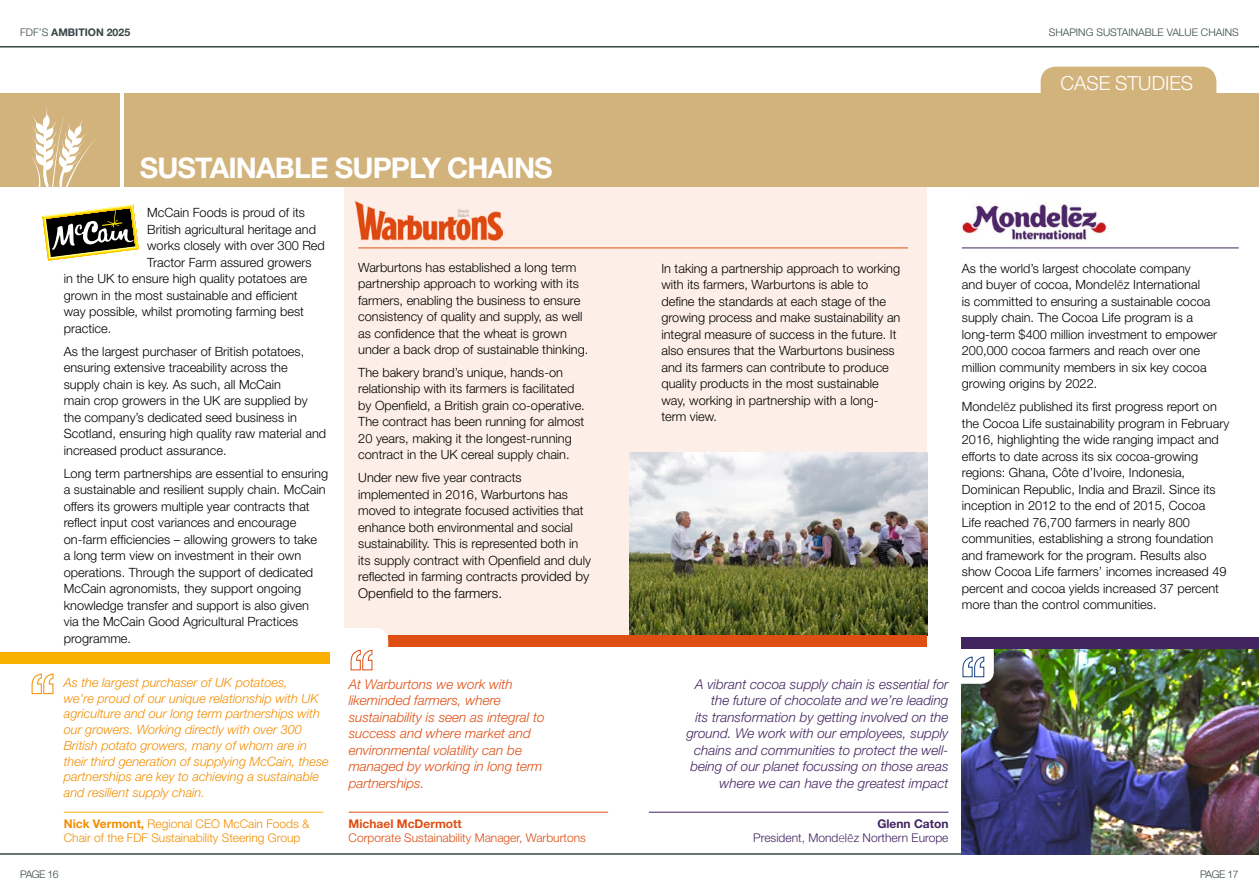
<style>
.page{position:relative;width:1259px;height:893px;background:#fff}
.page>*{position:absolute;margin:0;border:0;box-sizing:border-box;transform-origin:0 0}
.t1{font:700 28.5px "Helvetica Neue";letter-spacing:-.03em;color:#fff}
.t2{font:300 19.5px "Helvetica Neue";color:#fff}
.t3{font:italic 300 13.5px/16.5px "Helvetica Neue";color:#422460;text-align:right}
.t4{font:italic 300 13.5px/16.5px "Helvetica Neue";color:#df4e13}
.t5{font:300 13.5px "Helvetica Neue";color:#000}
.t6{font:300 12.75px/16.5px "Helvetica Neue";color:#000}
.t7{font:italic 300 12.75px/15.8px "Helvetica Neue";color:#f28e00}
.t8{font:300 12px/13.5px "Helvetica Neue";color:#f28e00}
.t9{font:300 12px/13.5px "Helvetica Neue";color:#422460;text-align:right}
.t10{font:300 12px "Helvetica Neue";color:#df4e13}
.t11{font:700 12px "Helvetica Neue";color:#df4e13}
.t12{font:300 10.5px "Helvetica Neue";color:#364546}
.t13{font:700 10.5px "Helvetica Neue";color:#364546}
.s1{font-weight:300}
.s2{font-size:13.5px}
.s3{font-family:"Open Sans"}
.s4{font-weight:700}
</style>
<div class="page">
<hr style="left:0;top:46px;width:1259px;height:2px;background:#364546">
<hr style="left:0;top:853px;width:1259px;height:2px;background:#364546">
<div style="left:344px;top:187px;width:583px;height:454px;background:#fdefe7"></div>
<div style="left:125px;top:94px;width:1134px;height:93px;background:#d3b37c"></div>
<div style="left:0;top:94px;width:119px;height:93px;background:#d3b37c"></div>
<svg style="left:31px;top:107px;width:64px;height:80px"></svg>
<div style="left:1040px;top:67px;width:176px;height:27px;background:#d3b37c"></div>
<img style="left:354px;top:201px;width:148px;height:40px">
<img style="left:961px;top:204px;width:148px;height:44px">
<svg style="left:43px;top:205px;width:96px;height:56px"></svg>
<img style="left:629px;top:452px;width:298px;height:183px">
<img style="left:962px;top:650px;width:297px;height:204px">
<div style="left:388px;top:635px;width:539px;height:11px;background:#df4e13"></div>
<div style="left:0;top:653px;width:329px;height:11px;background:#f9b000"></div>
<hr style="left:64px;top:812px;width:259px;height:1px;background:#f9b000">
<hr style="left:349px;top:812px;width:259px;height:1px;background:#df4e13">
<hr style="left:358px;top:248px;width:550px;height:1px;background:#df4e13">
<hr style="left:962px;top:248px;width:276px;height:1px;background:#422460">
<hr style="left:649px;top:812px;width:299px;height:1px;background:#422460">
<svg style="left:344px;top:628px;width:44px;height:42px"></svg>
<svg style="left:32px;top:673px;width:22px;height:21px"></svg>
<div style="left:962px;top:637px;width:297px;height:12px;background:#422460"></div>
<svg style="left:961px;top:637px;width:33px;height:47px"></svg>
<p class="t13" style="left:20px;top:26px;width:111px"><span class="s1">FDF’S</span> AMBITION 2025</p>
<p class="t12" style="left:1048px;top:26px;width:191px">SHAPING SUSTAINABLE VALUE CHAINS</p>
<h2 class="t2" style="left:1060px;top:71px;width:134px">CASE STUDIES</h2>
<h1 class="t1" style="left:140px;top:150px;width:414px">SUSTAINABLE SUPPLY CHAINS</h1>
<p class="t6" style="left:147px;top:204px;width:159px">McCain Foods is proud of its</p>
<p class="t6" style="left:147px;top:221px;width:170px">British agricultural heritage and</p>
<p class="t6" style="left:147px;top:237px;width:179px">works closely with over 300 Red</p>
<p class="t6" style="left:147px;top:254px;width:166px">Tractor Farm assured growers</p>
<p class="t6" style="left:64px;top:270px;width:245px">in the UK to ensure high quality potatoes are</p>
<p class="t6" style="left:64px;top:287px;width:235px">grown in the most sustainable and efficient</p>
<p class="t6" style="left:64px;top:303px;width:242px">way possible, whilst promoting farming best</p>
<p class="t6" style="left:64px;top:320px;width:49px">practice.</p>
<p class="t6" style="left:64px;top:343px;width:264px">As the largest purchaser of British potatoes, ensuring extensive traceability across the supply chain is key. As such, all McCain<br>main crop growers in the UK are supplied by the company’s dedicated seed business in Scotland, ensuring high quality raw material and increased product assurance.</p>
<p class="t6" style="left:64px;top:465px;width:266px">Long term partnerships are essential to ensuring a sustainable and resilient supply chain. McCain offers its growers multiple year contracts that reflect input cost variances and encourage on-farm efficiencies – allowing growers to take<br>a long term view on investment in their own operations. Through the support of dedicated McCain agronomists, they support ongoing knowledge transfer and support is also given<br>via the McCain Good Agricultural Practices programme.</p>
<p class="t6" style="left:358px;top:258px;width:232px">Warburtons has established a long term partnership approach to working with its farmers, enabling the business to ensure consistency of quality and supply, as well as confidence that the wheat is grown under a back drop of sustainable thinking.</p>
<p class="t6" style="left:358px;top:364px;width:228px">The bakery brand’s unique, hands-on relationship with its farmers is facilitated by Openfield, a British grain co-operative.<br>The contract has been running for almost 20 years, making it the longest-running contract in the UK cereal supply chain.</p>
<p class="t6" style="left:358px;top:469px;width:234px">Under new five year contracts implemented in 2016, Warburtons has moved to integrate focused activities that enhance both environmental and social sustainability. This is represented both in its supply contract with Openfield and duly reflected in farming contracts <span class="s2">provided by</span></p>
<p class="t5" style="left:358px;top:585px;width:145px">Openfield to the farmers.</p>
<p class="t6" style="left:661px;top:260px;width:241px">In taking a partnership approach to working with its farmers, Warburtons is able to define the standards at each stage of the growing process and make sustainability an integral measure of success in the future. It also ensures that the Warburtons business and its farmers can contribute to produce quality products in the most sustainable way, working in partnership with a long&shy;term view.</p>
<p class="t6" style="left:962px;top:260px;width:257px">As the world’s largest chocolate company<br>and buyer of cocoa, Mond<span class="s3">e</span>l<span class="s3">ē</span>z International<br>is committed to ensuring a sustainable cocoa supply chain. The Cocoa Life program is a long-term $400 million investment to empower 200,000 cocoa farmers and reach over one million community members in six key cocoa growing origins by 2022.</p>
<p class="t6" style="left:962px;top:398px;width:269px">Mond<span class="s3">e</span>l<span class="s3">ē</span>z published its first progress report on the Cocoa Life sustainability program in February 2016, highlighting the wide ranging impact and efforts to date across its six cocoa-growing regions: Ghana, Côte d’Ivoire, Indonesia, Dominican Republic, India and Brazil. Since its inception in 2012 to the end of 2015, Cocoa<br>Life reached 76,700 farmers in nearly 800 communities, establishing a strong foundation and framework for the program. Results also show Cocoa Life farmers’ incomes increased 49 percent and cocoa yields increased 37 percent more than the control communities.</p>
<p class="t7" style="left:64px;top:674px;width:266px">As the largest purchaser of UK potatoes,<br>we’re proud of our unique relationship with UK agriculture and our long term partnerships with our growers. Working directly with over 300<br>British potato growers, many of whom are in their third generation of supplying McCain, these partnerships are key to achieving a sustainable and resilient supply chain.</p>
<p class="t3" style="left:686px;top:675px;width:264px">A vibrant cocoa supply chain is essential for the future of chocolate and we’re leading<br>its transformation by getting involved on the ground. We work with our employees, supply chains and communities to protect the well&shy;being of our planet focussing on those areas where we can have the greatest impact</p>
<p class="t9" style="left:753px;top:817px;width:197px"><span class="s4">Glenn Caton<br></span>President, Mond<span class="s3">e</span>l<span class="s3">ē</span>z Northern Europe</p>
<p class="t4" style="left:349px;top:675px;width:198px">At Warburtons we work with likeminded farmers, where sustainability is seen as integral to success and where market and environmental volatility can be managed by working in long term partnerships.</p>
<p class="t8" style="left:64px;top:817px;width:247px"><span class="s4">Nick Vermont,</span> Regional CEO McCain Foods &amp;<br>Chair of the FDF Sustainability Steering Group</p>
<p class="t11" style="left:349px;top:816px;width:115px">Michael McDermott</p>
<p class="t10" style="left:349px;top:830px;width:239px">Corporate Sustainability Manager, Warburtons</p>
<p class="t12" style="left:20px;top:868px;width:40px">PAGE 16</p>
<p class="t12" style="left:1200px;top:868px;width:40px">PAGE 17</p>
</div>
